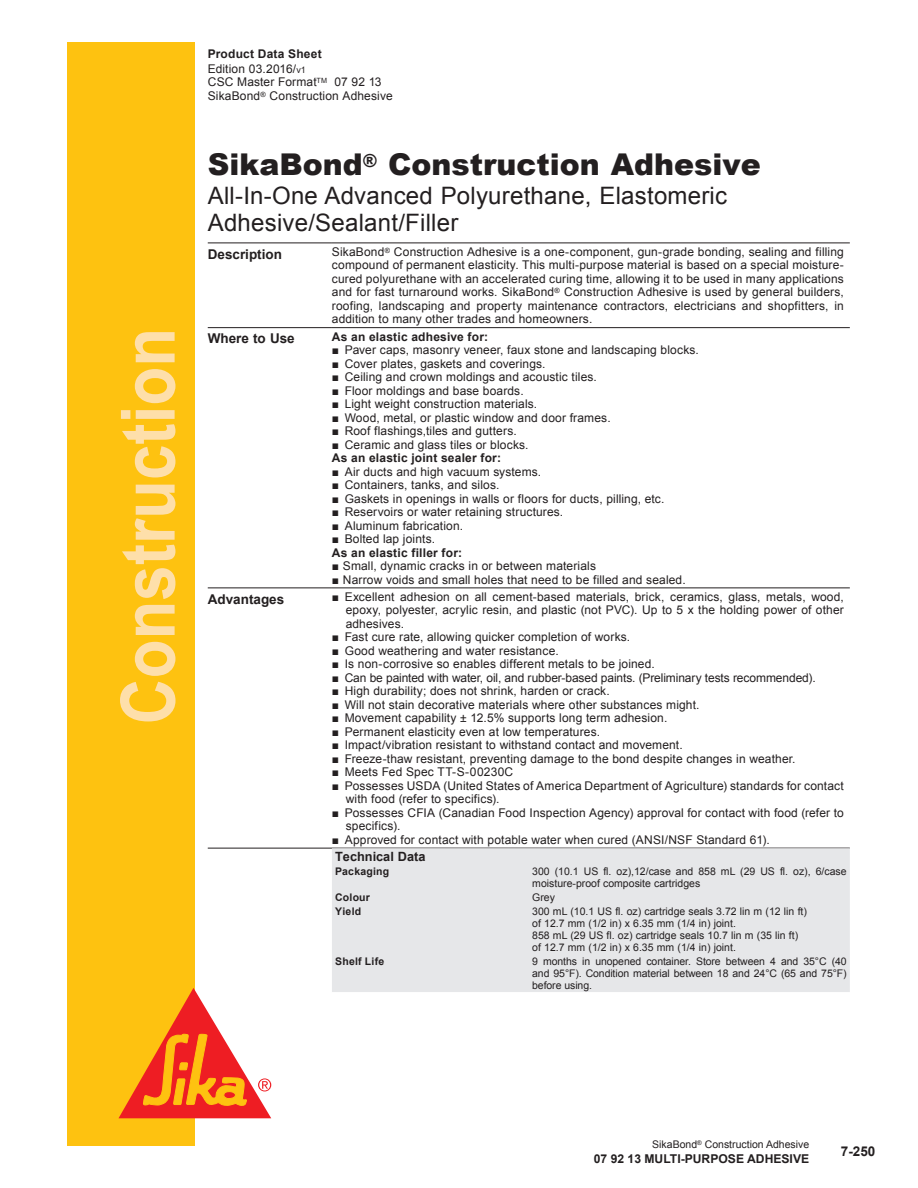
<style>
.page{position:relative;width:918px;height:1188px;background:#fff}
.page>*{position:absolute;margin:0;border:0;box-sizing:border-box;transform-origin:0 0}
.t1{font:700 75px "Arial";color:#fedfaa;scale:.85 1}
.TDS_-_Text{font:900 30px "Arial";color:#231f20}
.TDS_-_Text-2{font:24px/27px "Arial";letter-spacing:.01em;color:#231f20}
.TDS_-_Title_Left{font:700 13.5px "Arial";color:#231f20}
.TDS_-_Text-3{font:700 12.75px "Arial";color:#231f20}
.t2{font:700 12.15px "Arial";color:#231f20}
.TDS_-_Text_-_Bullet{font:12px/13.5px "Arial";letter-spacing:.01em;color:#231f20}
.TDS_-_Text-4{font:12px/13.5px "Arial";letter-spacing:.01em;color:#231f20;text-align:justify}
.TDS_-_Text_-_Bullet-2{font:12px "Arial";letter-spacing:-.01em;color:#231f20}
.TDS_-_Text_-_Bullet-3{font:700 12px "Arial";letter-spacing:.015em;color:#231f20}
.TDS_-_Text-5{font:700 12px "Arial";letter-spacing:.015em;color:#231f20}
.TDS_-_Text-6{font:10.5px/12px "Arial";color:#231f20}
.TDS_-_Text-7{font:700 10.5px "Arial";letter-spacing:.02em;color:#231f20}
.s1{font-size:9px}
</style>
<div class="page">
<div style="left:68px;top:43px;width:127px;height:1103px;background:#fec210"></div>
<svg style="left:119px;top:988px;width:152px;height:130px"></svg>
<hr style="left:208px;top:243px;width:124px;height:1px;background:#231f20">
<hr style="left:332px;top:243px;width:518px;height:1px;background:#231f20">
<hr style="left:208px;top:327px;width:124px;height:1px;background:#231f20">
<hr style="left:332px;top:327px;width:518px;height:1px;background:#231f20">
<hr style="left:208px;top:588px;width:124px;height:1px;background:#231f20">
<hr style="left:332px;top:588px;width:518px;height:1px;background:#231f20">
<hr style="left:208px;top:848px;width:124px;height:1px;background:#231f20">
<div style="left:332px;top:848px;width:518px;height:144px;background:#e6e7e9"></div>
<h1 class="t1" style="left:98px;top:724px;width:468px;rotate:-90deg">Construction</h1>
<p class="TDS_-_Text-5" style="left:208px;top:45px;width:116px">Product Data Sheet</p>
<p class="TDS_-_Text-4" style="left:208px;top:62px;width:100px">Edition 03.2016/<span class="s1">v1</span></p>
<p class="TDS_-_Text-4" style="left:208px;top:75px;width:175px">CSC Master Format<sup>TM</sup> 07 92 13</p>
<p class="TDS_-_Text-4" style="left:208px;top:89px;width:186px">SikaBond<sup>®</sup> Construction Adhesive</p>
<p class="TDS_-_Text" style="left:208px;top:142px;width:555px">SikaBond<sup>®</sup> Construction Adhesive</p>
<p class="TDS_-_Text-2" style="left:208px;top:182px;width:521px">All-In-One Advanced Polyurethane, Elastomeric<br>Adhesive/Sealant/Filler</p>
<p class="TDS_-_Title_Left" style="left:208px;top:245px;width:76px">Description</p>
<p class="TDS_-_Text-4" style="left:332px;top:245px;width:513px">SikaBond<sup>®</sup> Construction Adhesive is a one-component, gun-grade bonding, sealing and filling compound of permanent elasticity. This multi-purpose material is based on a special moisture&shy;cured polyurethane with an accelerated curing time, allowing it to be used in many applications and for fast turnaround works. SikaBond<sup>®</sup> Construction Adhesive is used by general builders, roofing, landscaping and property maintenance contractors, electricians and shopfitters, in addition to many other trades and homeowners.</p>
<p class="TDS_-_Title_Left" style="left:208px;top:330px;width:89px">Where to Use</p>
<p class="TDS_-_Text_-_Bullet-3" style="left:332px;top:328px;width:158px">As an elastic adhesive for:</p>
<p class="TDS_-_Text_-_Bullet" style="left:332px;top:343px;width:368px">■ Paver caps, masonry veneer, faux stone and landscaping blocks.</p>
<p class="TDS_-_Text_-_Bullet" style="left:332px;top:357px;width:215px">■ Cover plates, gaskets and coverings.</p>
<p class="TDS_-_Text_-_Bullet" style="left:332px;top:370px;width:266px">■ Ceiling and crown moldings and acoustic tiles.</p>
<p class="TDS_-_Text_-_Bullet" style="left:332px;top:384px;width:193px">■ Floor moldings and base boards.</p>
<p class="TDS_-_Text_-_Bullet" style="left:332px;top:397px;width:207px">■ Light weight construction materials.</p>
<p class="TDS_-_Text_-_Bullet" style="left:332px;top:411px;width:280px">■ Wood, metal, or plastic window and door frames.</p>
<p class="TDS_-_Text_-_Bullet" style="left:332px;top:424px;width:186px">■ Roof flashings,tiles and gutters.</p>
<p class="TDS_-_Text_-_Bullet" style="left:332px;top:438px;width:198px">■ Ceramic and glass tiles or blocks.</p>
<p class="TDS_-_Text_-_Bullet-3" style="left:332px;top:450px;width:171px">As an elastic joint sealer for:</p>
<p class="TDS_-_Text_-_Bullet" style="left:332px;top:465px;width:211px">■ Air ducts and high vacuum systems.</p>
<p class="TDS_-_Text_-_Bullet" style="left:332px;top:478px;width:169px">■ Containers, tanks, and silos.</p>
<p class="TDS_-_Text_-_Bullet" style="left:332px;top:492px;width:334px">■ Gaskets in openings in walls or floors for ducts, pilling, etc.</p>
<p class="TDS_-_Text_-_Bullet" style="left:332px;top:505px;width:233px">■ Reservoirs or water retaining structures.</p>
<p class="TDS_-_Text_-_Bullet" style="left:332px;top:519px;width:133px">■ Aluminum fabrication.</p>
<p class="TDS_-_Text_-_Bullet" style="left:332px;top:532px;width:105px">■ Bolted lap joints.</p>
<p class="TDS_-_Text_-_Bullet-3" style="left:332px;top:544px;width:132px">As an elastic filler for:</p>
<p class="TDS_-_Text_-_Bullet" style="left:332px;top:559px;width:266px">■ Small, dynamic cracks in or between materials</p>
<p class="TDS_-_Text_-_Bullet" style="left:332px;top:573px;width:355px">■ Narrow voids and small holes that need to be filled and sealed.</p>
<p class="TDS_-_Title_Left" style="left:208px;top:590px;width:78px">Advantages</p>
<p class="TDS_-_Text_-_Bullet" style="left:346px;top:590px;width:500px;text-align:justify;text-indent:-14px">■ Excellent adhesion on all cement-based materials, brick, ceramics, glass, metals, wood, epoxy, polyester, acrylic resin, and plastic (not PVC). Up to 5 x the holding power of other adhesives.</p>
<p class="TDS_-_Text_-_Bullet" style="left:332px;top:631px;width:300px">■ Fast cure rate, allowing quicker completion of works.</p>
<p class="TDS_-_Text_-_Bullet" style="left:332px;top:644px;width:228px">■ Good weathering and water resistance.</p>
<p class="TDS_-_Text_-_Bullet" style="left:332px;top:658px;width:324px">■ Is non-corrosive so enables different metals to be joined.</p>
<p class="TDS_-_Text_-_Bullet-2" style="left:332px;top:670px;width:485px">■ Can be painted with water, oil, and rubber-based paints. (Preliminary tests recommended).</p>
<p class="TDS_-_Text_-_Bullet" style="left:332px;top:685px;width:279px">■ High durability; does not shrink, harden or crack.</p>
<p class="TDS_-_Text_-_Bullet" style="left:332px;top:698px;width:369px">■ Will not stain decorative materials where other substances might.</p>
<p class="TDS_-_Text_-_Bullet" style="left:332px;top:712px;width:337px">■ Movement capability ± 12.5% supports long term adhesion.</p>
<p class="TDS_-_Text_-_Bullet" style="left:332px;top:725px;width:270px">■ Permanent elasticity even at low temperatures.</p>
<p class="TDS_-_Text_-_Bullet" style="left:332px;top:739px;width:352px">■ Impact/vibration resistant to withstand contact and movement.</p>
<p class="TDS_-_Text_-_Bullet" style="left:332px;top:752px;width:465px">■ Freeze-thaw resistant, preventing damage to the bond despite changes in weather.</p>
<p class="TDS_-_Text_-_Bullet" style="left:332px;top:766px;width:183px">■ Meets Fed Spec TT-S-00230C</p>
<p class="TDS_-_Text_-_Bullet" style="left:346px;top:779px;width:500px;text-indent:-14px">■ Possesses USDA (United States of America Department of Agriculture) standards for contact with food (refer to specifics).</p>
<p class="TDS_-_Text_-_Bullet" style="left:346px;top:806px;width:500px;text-indent:-14px">■ Possesses CFIA (Canadian Food Inspection Agency) approval for contact with food (refer to specifics).</p>
<p class="TDS_-_Text_-_Bullet" style="left:332px;top:833px;width:439px">■ Approved for contact with potable water when cured (ANSI/NSF Standard 61).</p>
<p class="TDS_-_Text-3" style="left:335px;top:848px;width:92px">Technical Data</p>
<p class="TDS_-_Text-7" style="left:335px;top:864px;width:56px">Packaging</p>
<p class="TDS_-_Text-6" style="left:532px;top:865px;width:316px">300 (10.1 US fl. oz),12/case and 858 mL (29 US fl. oz), 6/case moisture-proof composite cartridges</p>
<p class="TDS_-_Text-7" style="left:335px;top:890px;width:36px">Colour</p>
<p class="TDS_-_Text-6" style="left:532px;top:891px;width:24px">Grey</p>
<p class="TDS_-_Text-7" style="left:335px;top:904px;width:28px">Yield</p>
<p class="TDS_-_Text-6" style="left:532px;top:905px;width:276px">300 mL (10.1 US fl. oz) cartridge seals 3.72 lin m (12 lin ft)</p>
<p class="TDS_-_Text-6" style="left:532px;top:917px;width:205px">of 12.7 mm (1/2 in) x 6.35 mm (1/4 in) joint.</p>
<p class="TDS_-_Text-6" style="left:532px;top:929px;width:268px">858 mL (29 US fl. oz) cartridge seals 10.7 lin m (35 lin ft)</p>
<p class="TDS_-_Text-6" style="left:532px;top:941px;width:205px">of 12.7 mm (1/2 in) x 6.35 mm (1/4 in) joint.</p>
<p class="TDS_-_Text-7" style="left:335px;top:954px;width:51px">Shelf Life</p>
<p class="TDS_-_Text-6" style="left:532px;top:955px;width:316px;text-align:justify">9 months in unopened container. Store between 4 and 35°C (40 and 95°F). Condition material between 18 and 24°C (65 and 75°F) before using.</p>
<p class="TDS_-_Text-6" style="left:652px;top:1138px;width:158px">SikaBond<sup>®</sup> Construction Adhesive</p>
<p class="t2" style="left:594px;top:1150px;width:217px">07 92 13 MULTI-PURPOSE ADHESIVE</p>
<p class="TDS_-_Title_Left" style="left:841px;top:1142px;width:36px">7-250</p>
</div>
